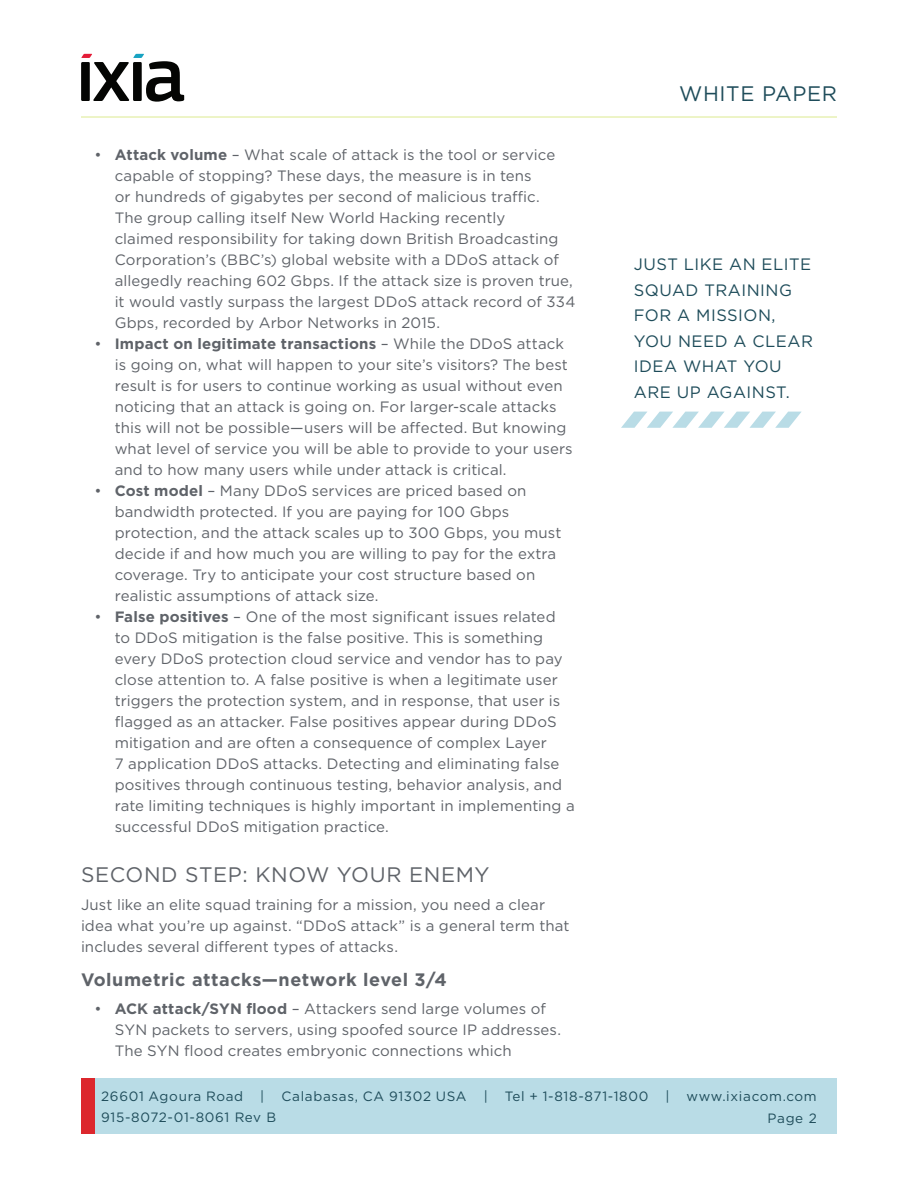
<style>
.page{position:relative;width:918px;height:1188px;background:#fff}
.page>*{position:absolute;margin:0;border:0;box-sizing:border-box;transform-origin:0 0}
.Header_1{font:21px "Gotham";letter-spacing:.03em;color:#5f6369}
.t1{font:21px "Gotham";letter-spacing:.03em;color:#1e4c5a}
.Header_2{font:700 18px "Gotham";letter-spacing:.03em;color:#5f6369}
.White_Paper_Call_Out{font:16.5px/25.5px "Gotham";letter-spacing:.03em;color:#1e4c5a}
.Body{font:15px/21px "Gotham";letter-spacing:.005em;color:#5f6369}
.Footer_Website{font:13.5px "Gotham";letter-spacing:.05em;color:#1e4c5a}
.Doc_Number{font:13.5px "Gotham";letter-spacing:.045em;color:#1e4c5a}
.Date__Page_Number{font:13.5px "Gotham";color:#1e4c5a}
.s1{font-weight:700}
</style>
<div class="page">
<div style="left:81px;top:1079px;width:756px;height:55px;background:#b9dce6"></div>
<div style="left:81px;top:1079px;width:13px;height:55px;background:#dc272d"></div>
<hr style="left:81px;top:117px;width:756px;height:1px;background:#dcea90">
<svg style="left:81px;top:54px;width:103px;height:48px"></svg>
<svg style="left:621px;top:412px;width:180px;height:16px"></svg>
<p class="Body" style="left:115px;top:144px;width:462px;text-indent:-20px">• <span class="s1">Attack volume</span> – What scale of attack is the tool or service capable of stopping? These days, the measure is in tens<br>or hundreds of gigabytes per second of malicious traffic.<br>The group calling itself New World Hacking recently<br>claimed responsibility for taking down British Broadcasting Corporation’s (BBC’s) global website with a DDoS attack of allegedly reaching 602 Gbps. If the attack size is proven true, it would vastly surpass the largest DDoS attack record of 334<br>Gbps, recorded by Arbor Networks in 2015.</p>
<p class="Body" style="left:115px;top:333px;width:460px;text-indent:-20px">• <span class="s1">Impact on legitimate transactions</span> – While the DDoS attack is going on, what will happen to your site’s visitors? The best result is for users to continue working as usual without even noticing that an attack is going on. For larger-scale attacks this will not be possible—users will be affected. But knowing what level of service you will be able to provide to your users and to how many users while under attack is critical.</p>
<p class="Body" style="left:115px;top:480px;width:448px;text-indent:-20px">• <span class="s1">Cost model</span> – Many DDoS services are priced based on bandwidth protected. If you are paying for 100 Gbps protection, and the attack scales up to 300 Gbps, you must decide if and how much you are willing to pay for the extra coverage. Try to anticipate your cost structure based on realistic assumptions of attack size.</p>
<p class="Body" style="left:115px;top:606px;width:462px;text-indent:-20px">• <span class="s1">False positives</span> – One of the most significant issues related to DDoS mitigation is the false positive. This is something every DDoS protection cloud service and vendor has to pay close attention to. A false positive is when a legitimate user triggers the protection system, and in response, that user is flagged as an attacker. False positives appear during DDoS mitigation and are often a consequence of complex Layer<br>7 application DDoS attacks. Detecting and eliminating false positives through continuous testing, behavior analysis, and rate limiting techniques is highly important in implementing a successful DDoS mitigation practice.</p>
<p class="Header_1" style="left:81px;top:861px;width:410px">SECOND STEP: KNOW YOUR ENEMY</p>
<p class="Body" style="left:81px;top:894px;width:490px">Just like an elite squad training for a mission, you need a clear idea what you’re up against. “DDoS attack” is a general term that includes several different types of attacks.</p>
<p class="Header_2" style="left:81px;top:968px;width:367px">Volumetric attacks—network level 3/4</p>
<p class="Body" style="left:115px;top:998px;width:448px;text-indent:-20px">• <span class="s1">ACK attack/SYN flood</span> – Attackers send large volumes of<br>SYN packets to servers, using spoofed source IP addresses.<br>The SYN flood creates embryonic connections which</p>
<h1 class="t1" style="left:679px;top:80px;width:159px">WHITE PAPER</h1>
<p class="White_Paper_Call_Out" style="left:634px;top:251px;width:181px">JUST LIKE AN ELITE<br>SQUAD TRAINING<br>FOR A MISSION,<br>YOU NEED A CLEAR<br>IDEA WHAT YOU<br>ARE UP AGAINST.</p>
<p class="Footer_Website" style="left:101px;top:1087px;width:144px">26601 Agoura Road</p>
<p class="Footer_Website" style="left:260px;top:1087px;width:6px">|</p>
<p class="Footer_Website" style="left:282px;top:1087px;width:187px">Calabasas, CA 91302 USA</p>
<p class="Footer_Website" style="left:484px;top:1087px;width:6px">|</p>
<p class="Footer_Website" style="left:505px;top:1087px;width:145px">Tel + 1-818-871-1800</p>
<p class="Footer_Website" style="left:665px;top:1087px;width:6px">|</p>
<p class="Footer_Website" style="left:687px;top:1087px;width:132px">www.ixiacom.com</p>
<p class="Doc_Number" style="left:101px;top:1109px;width:177px">915-8072-01-8061 Rev B</p>
<p class="Date__Page_Number" style="left:768px;top:1110px;width:51px">Page 2</p>
</div>
